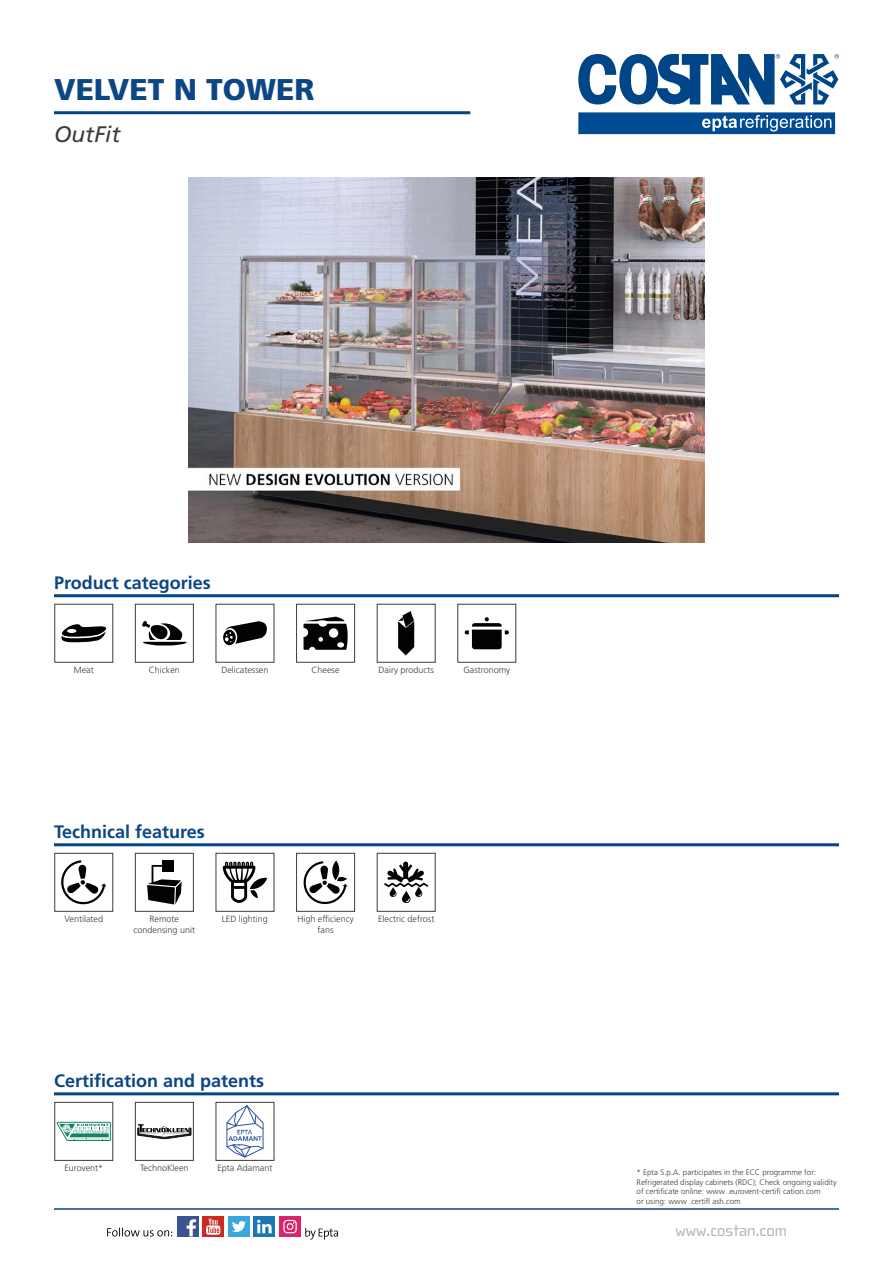
<style>
.page{position:relative;width:893px;height:1263px;background:#fff}
.page>*{position:absolute;margin:0;border:0;box-sizing:border-box;transform-origin:0 0}
.t1{font:900 30px "Frutiger LT Std";color:#0c4684}
.t2{font:italic 22.5px "Frutiger LT Std";color:#3c3c3b}
.t3{font:700 18px "Frutiger LT Std";color:#0c4684}
.t4{font:16.5px "Cholla Wide";color:#b3b2b2}
.t5{font:300 9px/10.8px "Frutiger LT Std";color:#3c3c3b;text-align:center}
.t6{font:300 7.95px/9.6px "Frutiger LT Std";color:#3c3c3b}
</style>
<div class="page">
<hr style="left:54px;top:1208px;width:785px;height:2px;background:#0c4684">
<div style="left:203px;top:1216px;width:21px;height:21px;background:#cb2a20"></div>
<svg style="left:206px;top:1218px;width:14px;height:17px"></svg>
<div style="left:177px;top:1216px;width:21px;height:21px;background:#3b5293"></div>
<svg style="left:187px;top:1219px;width:9px;height:17px"></svg>
<div style="left:254px;top:1216px;width:21px;height:21px;background:#1a78b4"></div>
<svg style="left:257px;top:1220px;width:15px;height:13px"></svg>
<div style="left:228px;top:1216px;width:22px;height:21px;background:#3aa7df"></div>
<svg style="left:232px;top:1221px;width:14px;height:11px"></svg>
<svg style="left:107px;top:1227px;width:65px;height:9px"></svg>
<svg style="left:305px;top:1228px;width:33px;height:11px"></svg>
<div style="left:279px;top:1216px;width:22px;height:21px;background:#dc226b"></div>
<svg style="left:283px;top:1220px;width:14px;height:13px"></svg>
<hr style="left:54px;top:111px;width:416px;height:3px;background:#014587">
<hr style="left:54px;top:1092px;width:785px;height:3px;background:#014587">
<hr style="left:54px;top:843px;width:785px;height:3px;background:#014587">
<hr style="left:54px;top:594px;width:785px;height:3px;background:#014587">
<svg style="left:578px;top:54px;width:261px;height:80px"></svg>
<img style="left:189px;top:177px;width:515px;height:365px">
<svg style="left:61px;top:624px;width:45px;height:18px"></svg>
<div style="left:54px;top:604px;width:59px;height:59px;border:1px solid #3c3c3b"></div>
<svg style="left:142px;top:621px;width:45px;height:24px"></svg>
<div style="left:135px;top:604px;width:59px;height:59px;border:1px solid #3c3c3b"></div>
<svg style="left:223px;top:621px;width:44px;height:24px"></svg>
<div style="left:216px;top:604px;width:58px;height:59px;border:1px solid #3c3c3b"></div>
<svg style="left:304px;top:617px;width:44px;height:33px"></svg>
<div style="left:296px;top:604px;width:59px;height:59px;border:1px solid #3c3c3b"></div>
<svg style="left:398px;top:611px;width:16px;height:44px"></svg>
<div style="left:377px;top:604px;width:59px;height:59px;border:1px solid #3c3c3b"></div>
<svg style="left:465px;top:617px;width:44px;height:32px"></svg>
<div style="left:457px;top:604px;width:59px;height:59px;border:1px solid #3c3c3b"></div>
<svg style="left:57px;top:1122px;width:54px;height:19px"></svg>
<div style="left:54px;top:1102px;width:59px;height:59px;border:1px solid #3c3c3b"></div>
<svg style="left:138px;top:1124px;width:53px;height:15px"></svg>
<div style="left:135px;top:1102px;width:59px;height:59px;border:1px solid #3c3c3b"></div>
<svg style="left:226px;top:1105px;width:38px;height:53px"></svg>
<div style="left:216px;top:1102px;width:58px;height:59px;border:1px solid #3c3c3b"></div>
<svg style="left:303px;top:861px;width:45px;height:44px"></svg>
<svg style="left:331px;top:860px;width:9px;height:20px"></svg>
<div style="left:296px;top:853px;width:59px;height:59px;border:1px solid #3c3c3b"></div>
<svg style="left:384px;top:861px;width:44px;height:42px"></svg>
<div style="left:377px;top:853px;width:59px;height:59px;border:1px solid #3c3c3b"></div>
<svg style="left:61px;top:860px;width:45px;height:45px"></svg>
<div style="left:54px;top:853px;width:59px;height:59px;border:1px solid #3c3c3b"></div>
<div style="left:163px;top:860px;width:11px;height:12px;background:#020203"></div>
<svg style="left:147px;top:865px;width:35px;height:39px"></svg>
<div style="left:135px;top:853px;width:59px;height:59px;border:1px solid #3c3c3b"></div>
<svg style="left:250px;top:877px;width:17px;height:13px"></svg>
<svg style="left:223px;top:862px;width:35px;height:41px"></svg>
<div style="left:216px;top:853px;width:58px;height:59px;border:1px solid #3c3c3b"></div>
<h1 class="t1" style="left:54px;top:72px;width:262px">VELVET N TOWER</h1>
<h2 class="t2" style="left:54px;top:121px;width:68px">OutFit</h2>
<h3 class="t3" style="left:54px;top:572px;width:158px">Product categories</h3>
<p class="t5" style="left:74px;top:664px;width:21px">Meat</p>
<p class="t5" style="left:149px;top:664px;width:33px">Chicken</p>
<p class="t5" style="left:221px;top:664px;width:48px">Delicatessen</p>
<p class="t5" style="left:312px;top:664px;width:30px">Cheese</p>
<p class="t5" style="left:378px;top:664px;width:57px">Dairy products</p>
<p class="t5" style="left:463px;top:664px;width:48px">Gastronomy</p>
<h3 class="t3" style="left:54px;top:821px;width:152px">Technical features</h3>
<p class="t5" style="left:65px;top:914px;width:40px">Ventilated</p>
<p class="t5" style="left:150px;top:914px;width:31px">Remote</p>
<p class="t5" style="left:378px;top:914px;width:58px">Electric defrost</p>
<p class="t5" style="left:134px;top:924px;width:63px">condensing unit</p>
<p class="t5" style="left:297px;top:914px;width:58px">High efficiency fans</p>
<p class="t5" style="left:222px;top:914px;width:48px">LED lighting</p>
<h3 class="t3" style="left:54px;top:1070px;width:212px">Certification and patents</h3>
<p class="t5" style="left:64px;top:1163px;width:40px">Eurovent*</p>
<p class="t5" style="left:140px;top:1163px;width:50px">TechnoKleen</p>
<p class="t5" style="left:217px;top:1163px;width:57px">Epta Adamant</p>
<p class="t6" style="left:637px;top:1167px;width:202px">* Epta S.p.A. participates in the ECC programme for:<br>Refrigerated display cabinets (RDC); Check ongoing validity of certificate online: www .eurovent-certifi cation.com<br>or using: www .certifl ash.com</p>
<h3 class="t4" style="left:675px;top:1221px;width:113px">www.costan.com</h3>
</div>
